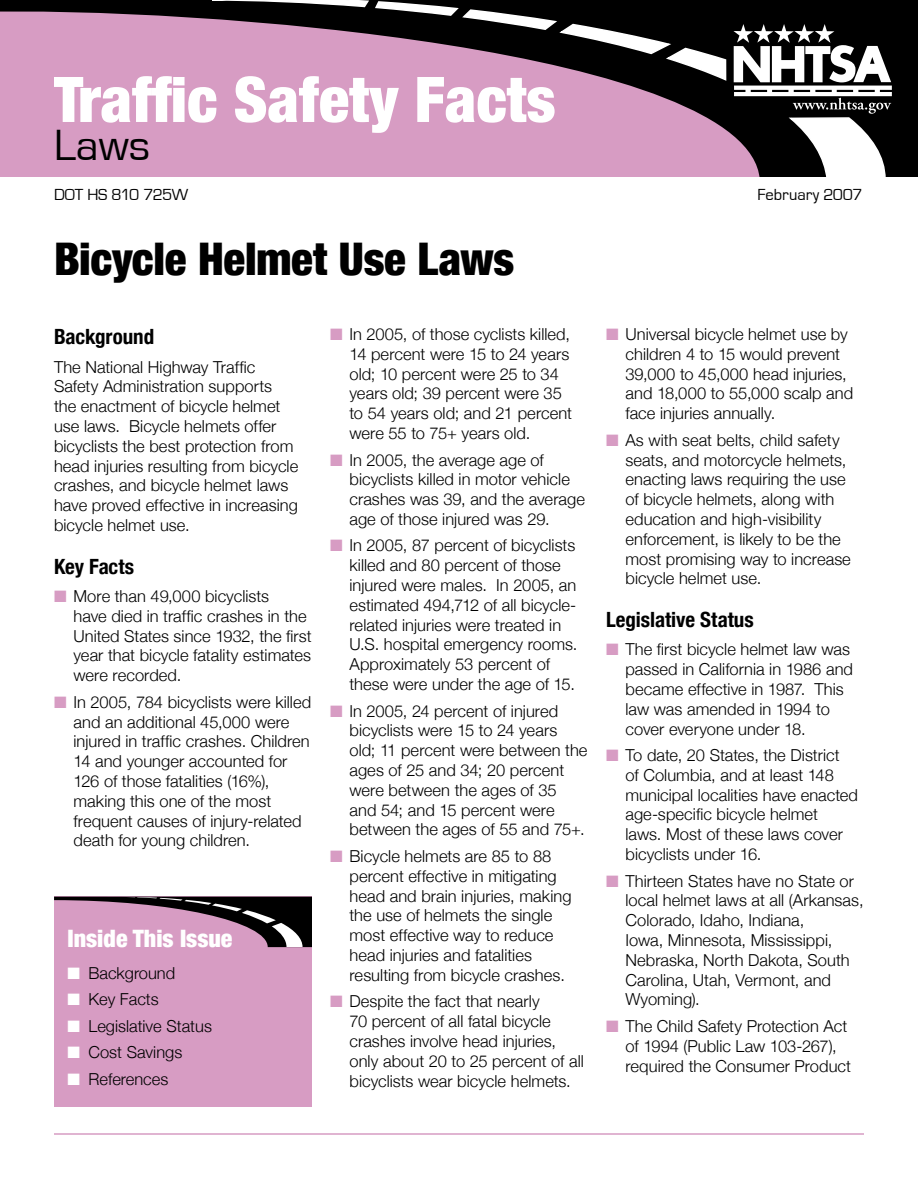
<style>
.page{position:relative;width:918px;height:1188px;background:#fff}
.page>*{position:absolute;margin:0;border:0;box-sizing:border-box;transform-origin:0 0}
.t1{font:900 condensed 63px "Helvetica Neue";color:#fff}
.t2{font:900 condensed 45px "Helvetica Neue";letter-spacing:-.005em;color:#000}
.t3{font:45px "Eurostile";color:#000}
.t4{font:900 condensed 24px "Helvetica Neue";color:#fff}
.t5{font:700 condensed 21px "Helvetica Neue";letter-spacing:-.005em;color:#000}
.t6{font:300 16.5px/19.8px "Helvetica Neue";letter-spacing:.005em;color:#000}
.t7{font:16.5px "Eurostile";letter-spacing:-.03em;color:#000}
.t8{font:16.5px "Eurostile";letter-spacing:-.01em;color:#000}
.s1{color:#d79cc3}
.s2{color:#fff}
</style>
<div class="page">
<svg style="left:0;top:0;width:918px;height:177px;background:#ab7c9b"></svg>
<svg style="left:163px;top:0;width:729px;height:177px;background:#917086"></svg>
<div style="left:54px;top:897px;width:258px;height:210px;background:#d79cc3"></div>
<svg style="left:54px;top:897px;width:258px;height:50px"></svg>
<hr style="left:54px;top:1133px;width:810px;height:2px;background:#d79cc3">
<h1 class="t1" style="left:54px;top:61px;width:503px">Traffic Safety Facts</h1>
<h2 class="t3" style="left:54px;top:121px;width:98px">Laws</h2>
<p class="t7" style="left:54px;top:186px;width:136px">DOT HS 810 725W</p>
<p class="t8" style="left:757px;top:186px;width:107px">February 2007</p>
<h2 class="t2" style="left:54px;top:231px;width:462px">Bicycle Helmet Use Laws</h2>
<p class="t5" style="left:54px;top:324px;width:102px">Background</p>
<p class="t6" style="left:54px;top:357px;width:246px">The National Highway Traffic<br>Safety Administration supports the enactment of bicycle helmet use laws. Bicycle helmets offer bicyclists the best protection from head injuries resulting from bicycle crashes, and bicycle helmet laws have proved effective in increasing bicycle helmet use.</p>
<p class="t5" style="left:54px;top:553px;width:82px">Key Facts</p>
<p class="t6" style="left:74px;top:586px;width:240px;text-indent:-20px"><span class="s1">■</span> More than 49,000 bicyclists<br>have died in traffic crashes in the<br>United States since 1932, the first year that bicycle fatality estimates were recorded.</p>
<p class="t6" style="left:74px;top:692px;width:239px;text-indent:-20px"><span class="s1">■</span> In 2005, 784 bicyclists were killed and an additional 45,000 were injured in traffic crashes. Children<br>14 and younger accounted for<br>126 of those fatalities (16%), making this one of the most frequent causes of injury‑related death for young children.</p>
<h3 class="t4" style="left:68px;top:923px;width:166px">Inside This Issue</h3>
<p class="t6" style="left:68px;top:963px;width:109px"><span class="s2">■</span> Background</p>
<p class="t6" style="left:68px;top:989px;width:93px"><span class="s2">■</span> Key Facts</p>
<p class="t6" style="left:68px;top:1016px;width:146px"><span class="s2">■</span> Legislative Status</p>
<p class="t6" style="left:68px;top:1042px;width:116px"><span class="s2">■</span> Cost Savings</p>
<p class="t6" style="left:68px;top:1069px;width:102px"><span class="s2">■</span> References</p>
<p class="t6" style="left:350px;top:324px;width:224px;text-indent:-20px"><span class="s1">■</span> In 2005, of those cyclists killed,<br>14 percent were 15 to 24 years old; 10 percent were 25 to 34 years old; 39 percent were 35 to 54 years old; and 21 percent were 55 to 75+ years old.</p>
<p class="t6" style="left:350px;top:449px;width:237px;text-indent:-20px"><span class="s1">■</span> In 2005, the average age of bicyclists killed in motor vehicle crashes was 39, and the average age of those injured was 29.</p>
<p class="t6" style="left:350px;top:535px;width:230px;text-indent:-20px"><span class="s1">■</span> In 2005, 87 percent of bicyclists killed and 80 percent of those injured were males. In 2005, an estimated 494,712 of all bicycle&shy;related injuries were treated in<br>U.S. hospital emergency rooms.<br>Approximately 53 percent of these were under the age of 15.</p>
<p class="t6" style="left:350px;top:700px;width:239px;text-indent:-20px"><span class="s1">■</span> In 2005, 24 percent of injured bicyclists were 15 to 24 years<br>old; 11 percent were between the ages of 25 and 34; 20 percent were between the ages of 35 and 54; and 15 percent were between the ages of 55 and 75+.</p>
<p class="t6" style="left:350px;top:846px;width:224px;text-indent:-20px"><span class="s1">■</span> Bicycle helmets are 85 to 88 percent effective in mitigating head and brain injuries, making the use of helmets the single most effective way to reduce head injuries and fatalities resulting from bicycle crashes.</p>
<p class="t6" style="left:350px;top:991px;width:236px;text-indent:-20px"><span class="s1">■</span> Despite the fact that nearly<br>70 percent of all fatal bicycle crashes involve head injuries, only about 20 to 25 percent of all bicyclists wear bicycle helmets.</p>
<p class="t6" style="left:626px;top:324px;width:229px;text-indent:-20px"><span class="s1">■</span> Universal bicycle helmet use by children 4 to 15 would prevent<br>39,000 to 45,000 head injuries, and 18,000 to 55,000 scalp and face injuries annually.</p>
<p class="t6" style="left:626px;top:430px;width:227px;text-indent:-20px"><span class="s1">■</span> As with seat belts, child safety seats, and motorcycle helmets, enacting laws requiring the use of bicycle helmets, along with education and high-visibility enforcement, is likely to be the most promising way to increase bicycle helmet use.</p>
<p class="t5" style="left:606px;top:607px;width:149px">Legislative Status</p>
<p class="t6" style="left:626px;top:639px;width:229px;text-indent:-20px"><span class="s1">■</span> The first bicycle helmet law was passed in California in 1986 and became effective in 1987. This law was amended in 1994 to cover everyone under 18.</p>
<p class="t6" style="left:626px;top:745px;width:234px;text-indent:-20px"><span class="s1">■</span> To date, 20 States, the District<br>of Columbia, and at least 148 municipal localities have enacted age‑specific bicycle helmet<br>laws. Most of these laws cover bicyclists under 16.</p>
<p class="t6" style="left:626px;top:871px;width:240px;text-indent:-20px"><span class="s1">■</span> Thirteen States have no State or local helmet laws at all (Arkansas,<br>Colorado, Idaho, Indiana,<br>Iowa, Minnesota, Mississippi,<br>Nebraska, North Dakota, South<br>Carolina, Utah, Vermont, and<br>Wyoming).</p>
<p class="t6" style="left:626px;top:1016px;width:227px;text-indent:-20px"><span class="s1">■</span> The Child Safety Protection Act of 1994 (Public Law 103-267), required the Consumer Product</p>
</div>
